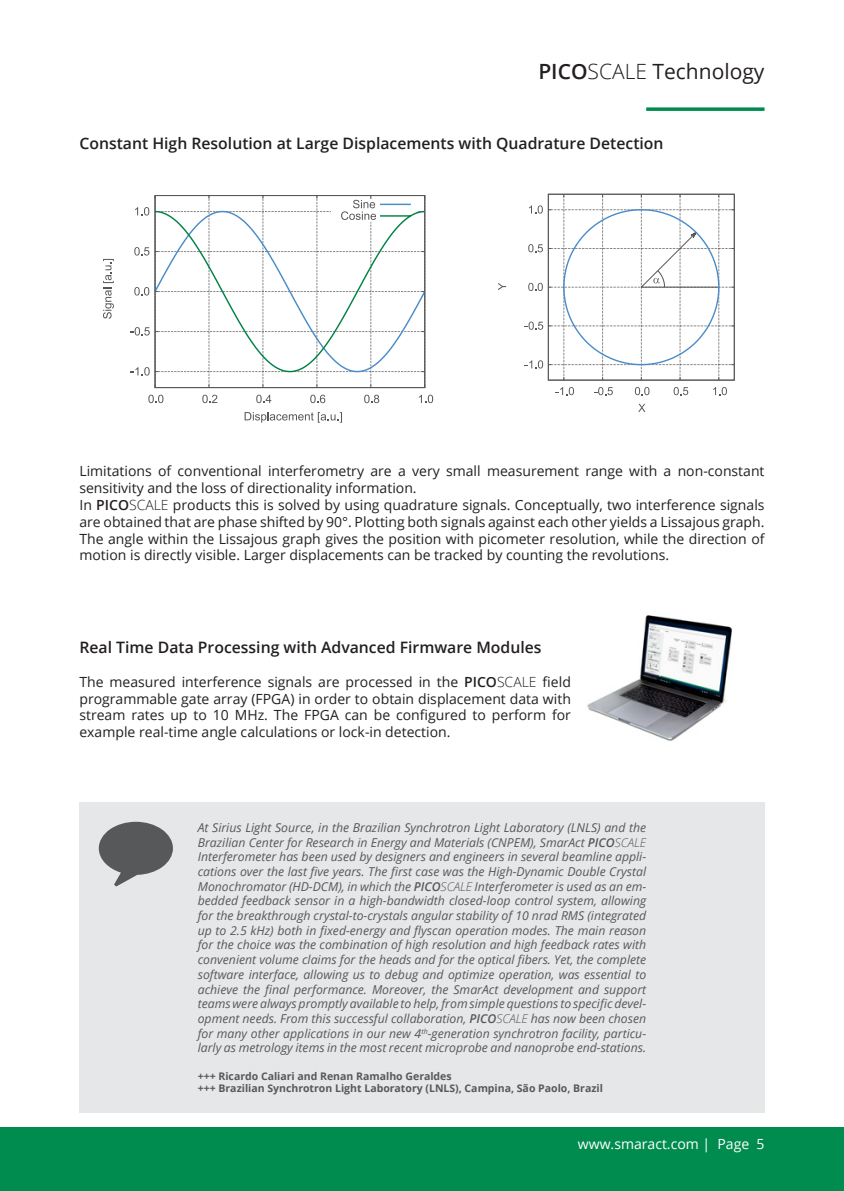
<style>
.page{position:relative;width:844px;height:1191px;background:#fff}
.page>*{position:absolute;margin:0;border:0;box-sizing:border-box;transform-origin:0 0}
.t1{font:21px "Open Sans";color:#231f20}
.t2{font:600 15.75px "Open Sans";color:#231f20}
.t3{font:14px/16.8px "Open Sans";color:#231f20}
.t4{font:14px "Open Sans";color:#fff}
.t5{font:italic 12.25px/14.7px "Open Sans";color:#57585a;text-align:justify}
.t6{font:700 10.5px/12.6px "Open Sans";color:#57585a}
.s1{font-weight:600}
.s2{font-weight:300}
</style>
<div class="page">
<div style="left:0;top:1127px;width:843px;height:64px;background:#008c4e"></div>
<svg style="left:646px;top:107px;width:118px;height:4px"></svg>
<div style="left:79px;top:802px;width:685px;height:310px;background:#e6e7e9"></div>
<svg style="left:148px;top:395px;width:15px;height:8px"></svg>
<svg style="left:202px;top:395px;width:15px;height:8px"></svg>
<svg style="left:256px;top:395px;width:15px;height:8px"></svg>
<svg style="left:310px;top:395px;width:15px;height:8px"></svg>
<svg style="left:364px;top:395px;width:15px;height:8px"></svg>
<svg style="left:419px;top:395px;width:14px;height:8px"></svg>
<svg style="left:103px;top:259px;width:11px;height:60px"></svg>
<svg style="left:244px;top:412px;width:98px;height:11px"></svg>
<svg style="left:131px;top:197px;width:280px;height:189px"></svg>
<svg style="left:153px;top:210px;width:273px;height:163px"></svg>
<div style="left:154px;top:195px;width:271px;height:193px;border:1px solid #575757"></div>
<svg style="left:555px;top:387px;width:19px;height:8px"></svg>
<svg style="left:594px;top:387px;width:18px;height:8px"></svg>
<svg style="left:634px;top:387px;width:15px;height:8px"></svg>
<svg style="left:673px;top:387px;width:15px;height:8px"></svg>
<svg style="left:713px;top:387px;width:13px;height:8px"></svg>
<svg style="left:498px;top:283px;width:8px;height:7px"></svg>
<svg style="left:638px;top:404px;width:7px;height:8px"></svg>
<svg style="left:524px;top:194px;width:210px;height:187px"></svg>
<img style="left:587px;top:615px;width:145px;height:126px">
<svg style="left:99px;top:821px;width:74px;height:65px"></svg>
<h1 class="t1" style="left:538px;top:57px;width:228px"><span class="s1">PICO</span><span class="s2">SCALE</span> Technology</h1>
<p class="t2" style="left:79px;top:132px;width:585px">Constant High Resolution at Large Displacements with Quadrature Detection</p>
<p class="t3" style="left:79px;top:462px;width:686px">Limitations of conventional interferometry are a very small measurement range with a non-constant sensitivity and the loss of directionality information.<br>In <span class="s1">PICO</span><span class="s2">SCALE</span> products this is solved by using quadrature signals. Conceptually, two interference signals are obtained that are phase shifted by 90°. Plotting both signals against each other yields a Lissajous graph.<br>The angle within the Lissajous graph gives the position with picometer resolution, while the direction of motion is directly visible. Larger displacements can be tracked by counting the revolutions.</p>
<p class="t2" style="left:79px;top:636px;width:463px">Real Time Data Processing with Advanced Firmware Modules</p>
<p class="t3" style="left:79px;top:673px;width:493px;text-align:justify">The measured interference signals are processed in the <span class="s1">PICO</span><span class="s2">SCALE</span> field programmable gate array (FPGA) in order to obtain displacement data with stream rates up to 10 MHz. The FPGA can be configured to perform for example real-time angle calculations or lock-in detection.</p>
<p class="t5" style="left:198px;top:819px;width:450px">At Sirius Light Source, in the Brazilian Synchrotron Light Laboratory (LNLS) and the Brazilian Center for Research in Energy and Materials (CNPEM), SmarAct <span class="s1">PICO</span><span class="s2">SCALE </span>Interferometer has been used by designers and engineers in several beamline appli&shy;cations over the last five years. The first case was the High-Dynamic Double Crystal Monochromator (HD-DCM), in which the <span class="s1">PICO</span><span class="s2">SCALE</span> Interferometer is used as an em&shy;bedded feedback sensor in a high-bandwidth closed-loop control system, allowing for the breakthrough crystal-to-crystals angular stability of 10 nrad RMS (integrated up to 2.5 kHz) both in fixed-energy and flyscan operation modes. The main reason for the choice was the combination of high resolution and high feedback rates with convenient volume claims for the heads and for the optical fibers. Yet, the complete software interface, allowing us to debug and optimize operation, was essential to achieve the final performance. Moreover, the SmarAct development and support teams were always promptly available to help, from simple questions to specific devel&shy;opment needs. From this successful collaboration, <span class="s1">PICO</span><span class="s2">SCALE</span> has now been chosen for many other applications in our new 4<sup>th</sup>-generation synchrotron facility, particu&shy;larly as metrology items in the most recent microprobe and nanoprobe end-stations.</p>
<p class="t6" style="left:198px;top:1069px;width:406px">+++ Ricardo Caliari and Renan Ramalho Geraldes<br>+++ Brazilian Synchrotron Light Laboratory (LNLS), Campina, São Paolo, Brazil</p>
<p class="t4" style="left:577px;top:1134px;width:188px">www.smaract.com | Page 5</p>
</div>
